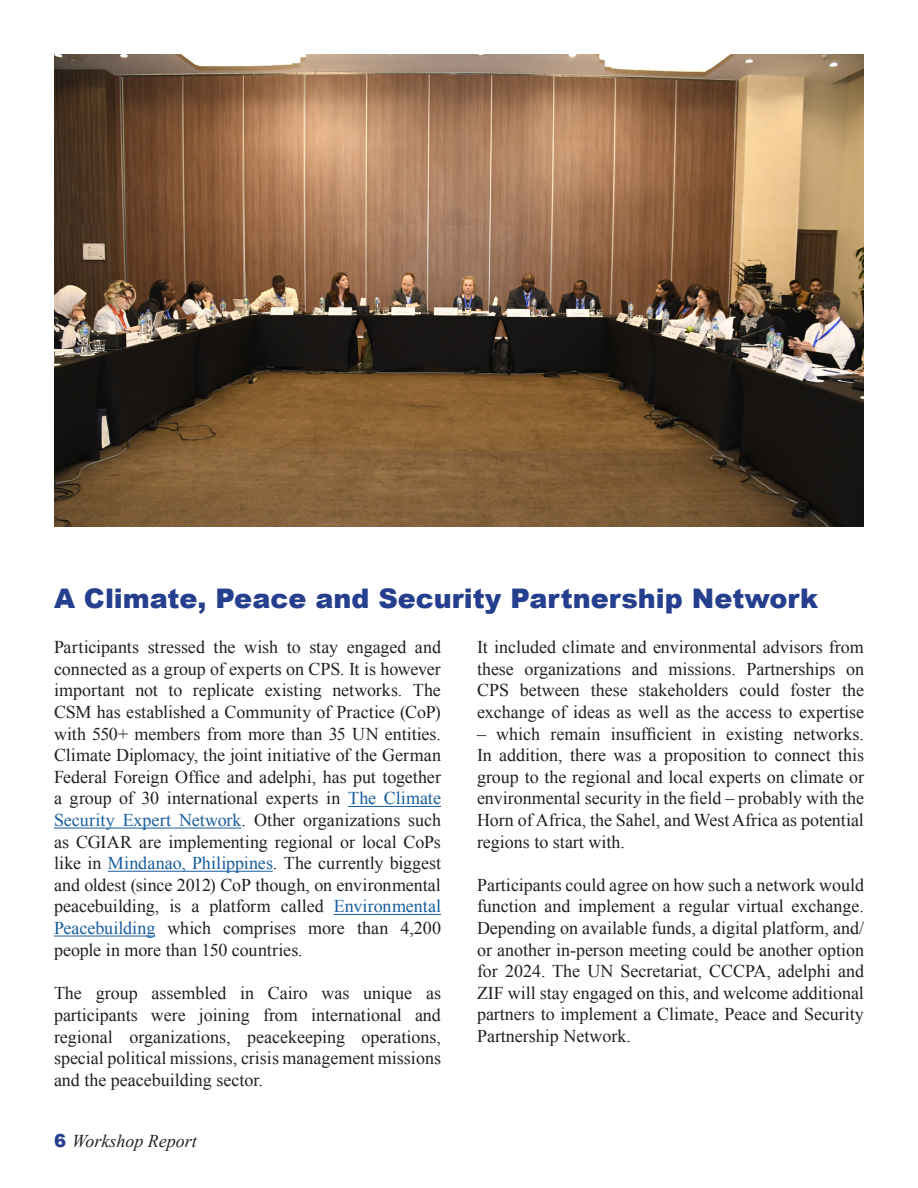
<style>
.page{position:relative;width:918px;height:1188px;background:#fff}
.page>*{position:absolute;margin:0;border:0;box-sizing:border-box;transform-origin:0 0}
.t1{font:900 27px "Arial";color:#253f8e}
.t2{font:18px/21.6px "Times New Roman";color:#231f20;text-align:justify}
.t3{font:italic 18px "Times New Roman";color:#231f20}
.s1{color:#175d9e}
.s2{font-family:"Arial";font-weight:900;font-style:normal;color:#253f8e}
</style>
<div class="page">
<hr style="left:348px;top:806px;width:93px;height:1px;background:#175d9e">
<hr style="left:54px;top:828px;width:188px;height:1px;background:#175d9e">
<hr style="left:108px;top:871px;width:165px;height:1px;background:#175d9e">
<hr style="left:334px;top:914px;width:107px;height:1px;background:#175d9e">
<hr style="left:54px;top:936px;width:101px;height:1px;background:#175d9e">
<img style="left:54px;top:54px;width:810px;height:472px">
<p class="t1" style="left:54px;top:578px;width:766px">A Climate, Peace and Security Partnership Network</p>
<p class="t2" style="left:54px;top:636px;width:389px">Participants stressed the wish to stay engaged and connected as a group of experts on CPS. It is however important not to replicate existing networks. The CSM has established a Community of Practice (CoP) with 550+ members from more than 35 UN entities.<br>Climate Diplomacy, the joint initiative of the German Federal Foreign Office and adelphi, has put together a group of 30 international experts in <span class="s1">The Climate Security Expert Network</span>. Other organizations such as CGIAR are implementing regional or local CoPs like in <span class="s1">Mindanao, Philippines</span>. The currently biggest and oldest (since 2012) CoP though, on environmental peacebuilding, is a platform called <span class="s1">Environmental Peacebuilding</span> which comprises more than 4,200 people in more than 150 countries.</p>
<p class="t2" style="left:477px;top:636px;width:389px">It included climate and environmental advisors from these organizations and missions. Partnerships on CPS between these stakeholders could foster the exchange of ideas as well as the access to expertise</p>
<p class="t2" style="left:477px;top:723px;width:389px">– which remain insufficient in existing networks.<br>In addition, there was a proposition to connect this group to the regional and local experts on climate or environmental security in the field – probably with the Horn of Africa, the Sahel, and West Africa as potential regions to start with.</p>
<p class="t2" style="left:477px;top:874px;width:389px">Participants could agree on how such a network would function and implement a regular virtual exchange.<br>Depending on available funds, a digital platform, and/ or another in-person meeting could be another option for 2024. The UN Secretariat, CCCPA, adelphi and ZIF will stay engaged on this, and welcome additional partners to implement a Climate, Peace and Security Partnership Network.</p>
<p class="t2" style="left:54px;top:982px;width:389px">The group assembled in Cairo was unique as participants were joining from international and regional organizations, peacekeeping operations, special political missions, crisis management missions and the peacebuilding sector.</p>
<p class="t3" style="left:54px;top:1128px;width:144px"><span class="s2">6</span> Workshop Report</p>
</div>
